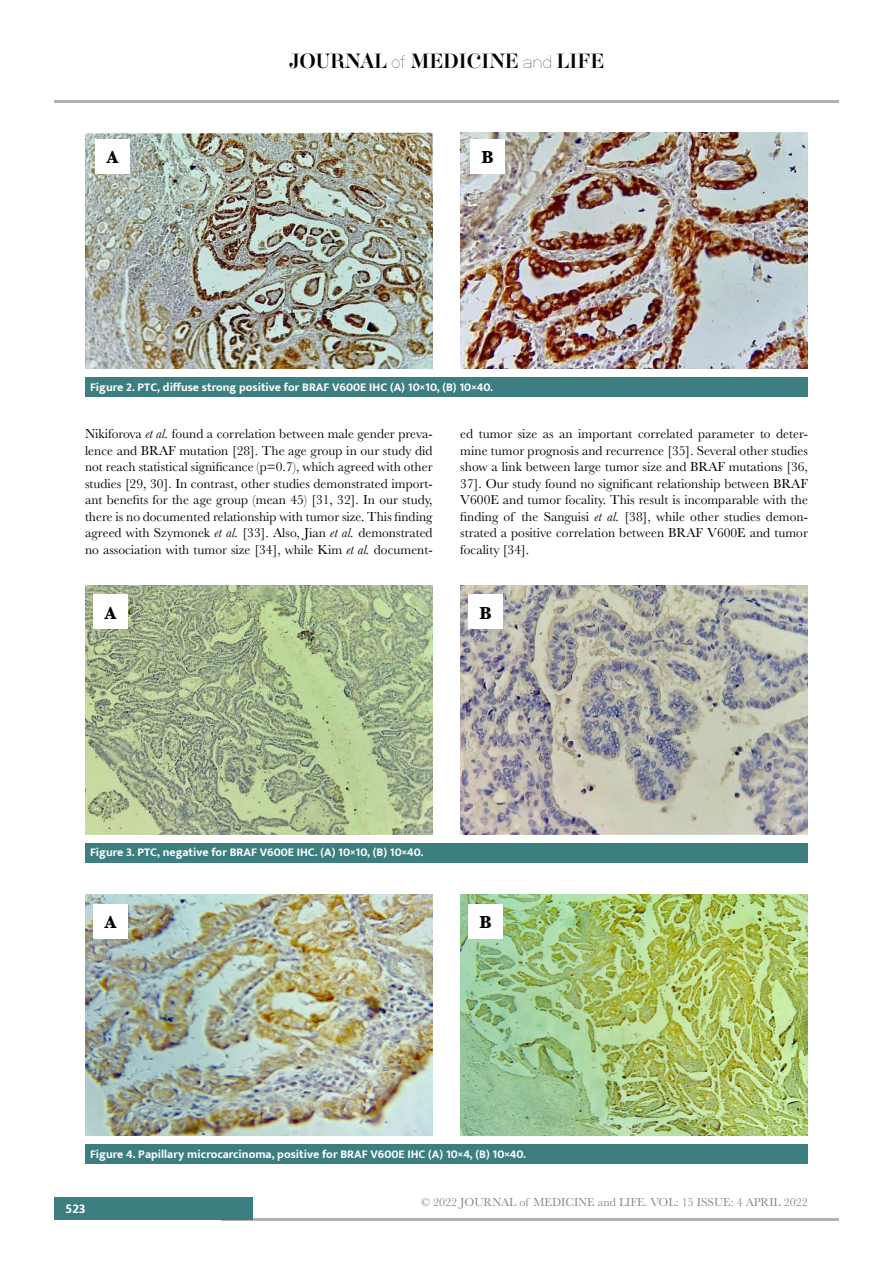
<style>
.page{position:relative;width:893px;height:1263px;background:#fff}
.page>*{position:absolute;margin:0;border:0;box-sizing:border-box;transform-origin:0 0}
.t1{font:18px "Aker Brygge Display";color:#000}
.t2{font:700 18px "Baskerville";color:#000}
.t3{font:13.5px/16.5px "Baskerville";color:#000;text-align:justify}
.t4{font:700 13.5px "Mukta";color:#fff}
.t5{font:700 12px "Mukta";color:#fff}
.t6{font:12px "Baskerville";color:#878787}
.s1{font-family:"Neubau Grotesk Lei"}
.s2{font-style:italic}
</style>
<div class="page">
<hr style="left:221px;top:1218px;width:618px;height:2px;background:#b3b2b2">
<div style="left:54px;top:1198px;width:198px;height:22px;background:#3d7f80"></div>
<hr style="left:54px;top:100px;width:785px;height:2px;background:#b3b2b2">
<img style="left:85px;top:585px;width:348px;height:249px">
<img style="left:460px;top:585px;width:348px;height:249px">
<div style="left:85px;top:843px;width:723px;height:20px;background:#3d7f80"></div>
<div style="left:469px;top:595px;width:34px;height:34px;background:#fff"></div>
<div style="left:94px;top:595px;width:34px;height:34px;background:#fff"></div>
<img style="left:460px;top:895px;width:348px;height:241px">
<img style="left:85px;top:895px;width:348px;height:241px">
<div style="left:85px;top:1144px;width:723px;height:20px;background:#3d7f80"></div>
<div style="left:469px;top:904px;width:34px;height:34px;background:#fff"></div>
<div style="left:94px;top:904px;width:34px;height:34px;background:#fff"></div>
<div style="left:85px;top:377px;width:723px;height:20px;background:#3d7f80"></div>
<img style="left:85px;top:132px;width:348px;height:237px">
<img style="left:460px;top:132px;width:348px;height:237px">
<div style="left:471px;top:139px;width:34px;height:34px;background:#fff"></div>
<div style="left:96px;top:139px;width:34px;height:34px;background:#fff"></div>
<h1 class="t1" style="left:289px;top:49px;width:317px">JOURNAL <span class="s1">of</span> MEDICINE <span class="s1">and</span> LIFE</h1>
<h1 class="t2" style="left:107px;top:145px;width:13px">A</h1>
<h1 class="t2" style="left:481px;top:145px;width:14px">B</h1>
<p class="t5" style="left:90px;top:379px;width:404px">Figure 2. PTC, diffuse strong positive for BRAF V600E IHC (A) 10×10, (B) 10×40.</p>
<p class="t3" style="left:85px;top:426px;width:349px">Nikiforova <span class="s2">et al.</span> found a correlation between male gender preva&shy;lence and BRAF mutation [28]. The age group in our study did not reach statistical significance (p=0.7), which agreed with other studies [29, 30]. In contrast, other studies demonstrated import&shy;ant benefits for the age group (mean 45) [31, 32]. In our study, there is no documented relationship with tumor size. This finding agreed with Szymonek <span class="s2">et al.</span> [33]. Also, Jian <span class="s2">et al.</span> demonstrated no association with tumor size [34], while Kim <span class="s2">et al.</span> document-</p>
<p class="t3" style="left:460px;top:426px;width:349px">ed tumor size as an important correlated parameter to deter&shy;mine tumor prognosis and recurrence [35]. Several other studies show a link between large tumor size and BRAF mutations [36, 37]. Our study found no significant relationship between BRAF V600E and tumor focality. This result is incomparable with the finding of the Sanguisi <span class="s2">et al.</span> [38], while other studies demon&shy;strated a positive correlation between BRAF V600E and tumor focality [34].</p>
<h1 class="t2" style="left:105px;top:600px;width:13px">A</h1>
<h1 class="t2" style="left:479px;top:600px;width:14px">B</h1>
<p class="t5" style="left:90px;top:845px;width:335px">Figure 3. PTC, negative for BRAF V600E IHC. (A) 10×10, (B) 10×40.</p>
<h1 class="t2" style="left:105px;top:910px;width:13px">A</h1>
<h1 class="t2" style="left:479px;top:910px;width:14px">B</h1>
<p class="t5" style="left:90px;top:1147px;width:437px">Figure 4. Papillary microcarcinoma, positive for BRAF V600E IHC (A) 10×4, (B) 10×40.</p>
<p class="t4" style="left:65px;top:1200px;width:22px">523</p>
<p class="t6" style="left:421px;top:1195px;width:388px">© 2022 JOURNAL of MEDICINE and LIFE. VOL: 15 ISSUE: 4 APRIL 2022</p>
</div>
